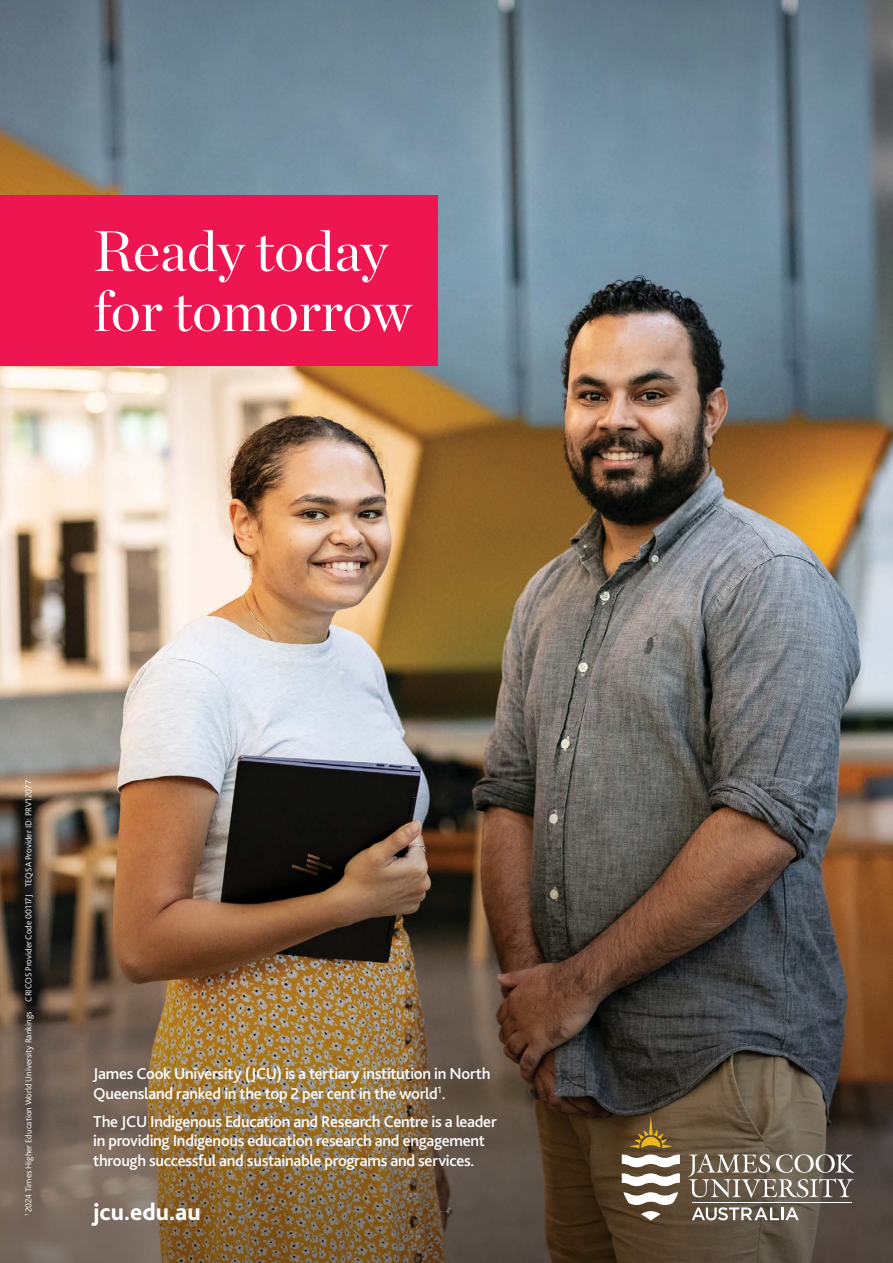
<style>
.page{position:relative;width:893px;height:1263px;background:#fff}
.page>*{position:absolute;margin:0;border:0;box-sizing:border-box;transform-origin:0 0}
.t1{font:57px/60px "Chronicle Display";color:#fff}
.t2{font:800 24.45px "Bliss 2";color:#fff}
.t3{font:500 16.5px/19.5px "Bliss 2";letter-spacing:-.02em;color:#fff}
.t4{font:300 9px "Bliss 2";color:#fff}
</style>
<div class="page">
<img style="left:0;top:413px;width:893px;height:328px">
<img style="left:0;top:741px;width:893px;height:522px">
<svg style="left:0;top:0;width:893px;height:413px;background:#798890"></svg>
<div style="left:0;top:196px;width:438px;height:170px;background:#ed1651"></div>
<svg style="left:622px;top:1173px;width:58px;height:13px"></svg>
<svg style="left:623px;top:1192px;width:55px;height:13px"></svg>
<svg style="left:641px;top:1211px;width:20px;height:9px"></svg>
<svg style="left:622px;top:1154px;width:58px;height:13px"></svg>
<svg style="left:629px;top:1116px;width:44px;height:32px"></svg>
<svg style="left:688px;top:1154px;width:166px;height:44px;background:#857b6f"></svg>
<hr style="left:692px;top:1202px;width:160px;height:1px;background:#fff">
<svg style="left:692px;top:1207px;width:107px;height:13px"></svg>
<h1 class="t1" style="left:93px;top:217px;width:320px">Ready today for tomorrow</h1>
<p class="t4" style="left:23px;top:1216px;width:438px;rotate:-90deg"><sup>1</sup> 2024 Times Higher Education World University Rankings CRICOS Provider Code 00117J TEQSA Provider ID: PRV12077</p>
<p class="t3" style="left:93px;top:1064px;width:399px">James Cook University (JCU) is a tertiary institution in North<br>Queensland ranked in the top 2 per cent in the world<sup>1</sup>.</p>
<p class="t3" style="left:93px;top:1111px;width:405px">The JCU Indigenous Education and Research Centre is a leader in providing Indigenous education research and engagement through successful and sustainable programs and services.</p>
<h2 class="t2" style="left:93px;top:1197px;width:109px">jcu.edu.au</h2>
</div>
